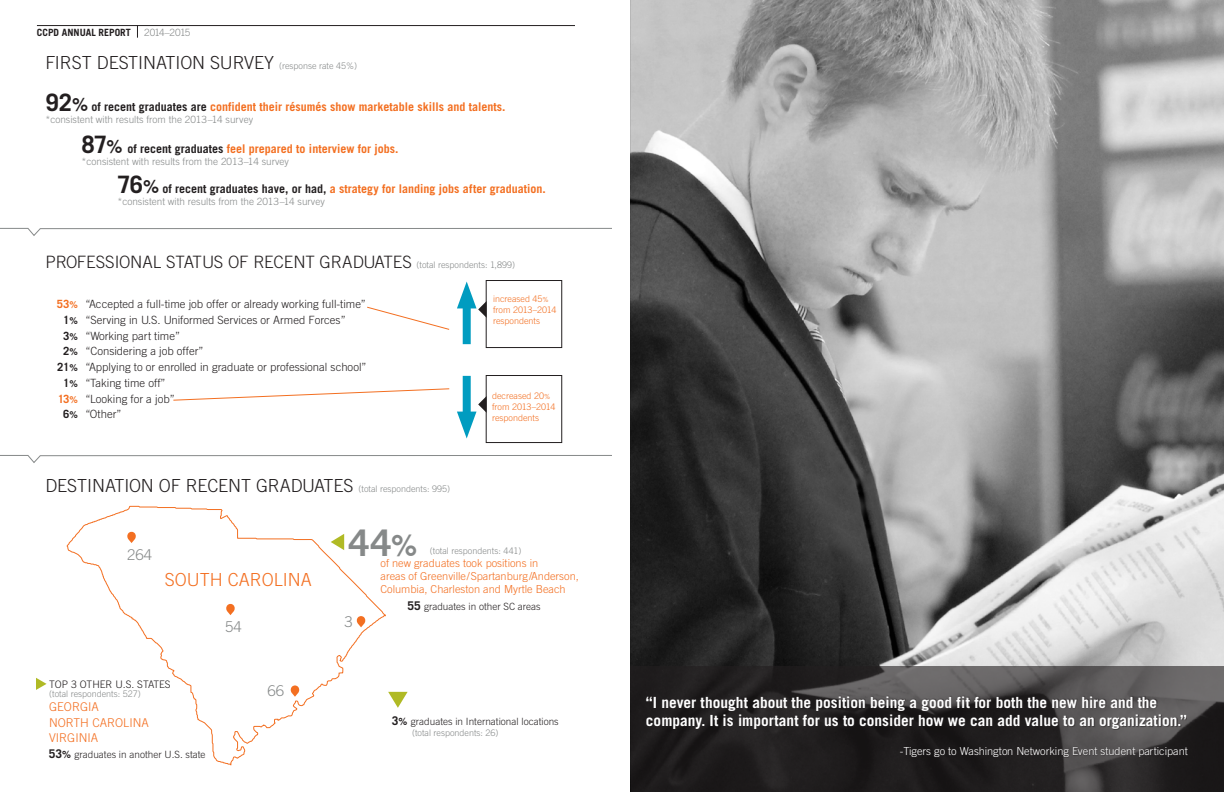
<style>
.page{position:relative;width:1224px;height:792px;background:#fff}
.page>*{position:absolute;margin:0;border:0;box-sizing:border-box;transform-origin:0 0}
.t1{font:700 36.7px "Trade Gothic LT Std";color:#868989}
.t2{font:700 29.4px "Trade Gothic LT Std";color:#868989}
.t3{font:300 18px "Trade Gothic LT Std";color:#231f20}
.t4{font:300 18px "Trade Gothic LT Std";color:#f36f21}
.t5{font:300 17px "Trade Gothic LT Std";color:#231f20}
.t6{font:700 15.4px/18.4px "Trade Gothic LT Std";color:#fff}
.t7{font:300 14.9px "Trade Gothic LT Std";color:#868989}
.t8{font:300 12.1px/15.3px "Trade Gothic LT Std";color:#f36f21}
.t9{font:700 12px "Trade Gothic LT Std";color:#f36f21}
.t10{font:300 11.4px "Trade Gothic LT Std";color:#231f20}
.t11{font:300 11px/13.2px "Trade Gothic LT Std";color:#f36f21}
.t12{font:300 11px "Trade Gothic LT Std";color:#fff}
.t13{font:300 10.4px "Trade Gothic LT Std";color:#231f20}
.t14{font:300 10px "Trade Gothic LT Std";color:#868989}
.t15{font:300 10px "Trade Gothic LT Std";color:#231f20}
.t16{font:700 10px "Trade Gothic LT Std";color:#231f20}
.t17{font:300 10px "Trade Gothic LT Std";letter-spacing:-.07em;color:#868989}
.t18{font:300 9px/10.8px "Trade Gothic LT Std";color:#f36f21}
.t19{font:300 9px "Trade Gothic LT Std";color:#868989}
.s1{font-size:9px;color:#868989}
.s2{font-size:24px;color:#231f20}
.s3{font-size:18px;color:#231f20}
.s4{color:#231f20}
.s5{font-weight:700;color:#f36f21}
.s6{font-weight:700;font-size:9.5px;color:#f36f21}
.s7{font-weight:700}
.s8{font-weight:700;font-size:9.5px}
.s9{font-size:7px}
.s10{font-weight:700;font-size:12px}
.s11{font-size:14px}
</style>
<div class="page">
<hr style="left:37px;top:25px;width:538px;height:1px;background:#231f20">
<svg style="left:137px;top:26px;width:1px;height:12px"></svg>
<div style="left:628px;top:0;width:596px;height:792px;background:#231f20;opacity:.75"></div>
<svg style="left:630px;top:666px;width:594px;height:126px;background:#312f2f"></svg>
<div style="left:646px;top:696px;width:541px;height:34px;background:#231f20;opacity:.75"></div>
<svg style="left:66px;top:505px;width:320px;height:261px"></svg>
<svg style="left:0;top:455px;width:612px;height:8px"></svg>
<svg style="left:36px;top:678px;width:11px;height:12px"></svg>
<svg style="left:0;top:228px;width:612px;height:8px"></svg>
<svg style="left:367px;top:307px;width:83px;height:23px"></svg>
<div style="left:463px;top:297px;width:8px;height:47px;background:#009cc0"></div>
<svg style="left:127px;top:531px;width:9px;height:12px"></svg>
<svg style="left:290px;top:685px;width:10px;height:12px"></svg>
<svg style="left:226px;top:603px;width:9px;height:12px"></svg>
<svg style="left:356px;top:616px;width:10px;height:11px"></svg>
<svg style="left:331px;top:534px;width:13px;height:16px"></svg>
<svg style="left:173px;top:388px;width:277px;height:13px"></svg>
<div style="left:463px;top:376px;width:8px;height:47px;background:#009cc0"></div>
<svg style="left:388px;top:692px;width:20px;height:16px"></svg>
<div style="left:900px;top:746px;width:289px;height:12px;background:#231f20;opacity:.75"></div>
<div style="left:486px;top:280px;width:76px;height:68px;border:1px solid #231f20"></div>
<div style="left:486px;top:375px;width:76px;height:68px;border:1px solid #231f20"></div>
<svg style="left:457px;top:282px;width:30px;height:36px"></svg>
<svg style="left:457px;top:396px;width:30px;height:43px"></svg>
<p class="t16" style="left:37px;top:26px;width:95px">CCPD ANNUAL REPORT</p>
<p class="t17" style="left:144px;top:26px;width:48px">2014–2015</p>
<h3 class="t3" style="left:45px;top:52px;width:313px">FIRST DESTINATION SURVEY <span class="s1">(response rate 45%)</span></h3>
<p class="t9" style="left:45px;top:99px;width:462px"><span class="s2">92</span><span class="s3">%</span> <span class="s4">of recent graduates are</span> confident their résumés show marketable skills and talents.</p>
<p class="t14" style="left:45px;top:113px;width:209px">*consistent with results from the 2013–14 survey</p>
<p class="t9" style="left:81px;top:141px;width:319px"><span class="s2">87</span><span class="s3">%</span> <span class="s4">of recent graduates</span> feel prepared to interview for jobs.</p>
<p class="t14" style="left:82px;top:155px;width:209px">*consistent with results from the 2013–14 survey</p>
<p class="t9" style="left:117px;top:182px;width:430px"><span class="s2">76</span><span class="s3">%</span> <span class="s4">of recent graduates have, or had,</span> a strategy for landing jobs after graduation.</p>
<p class="t14" style="left:117px;top:196px;width:209px">*consistent with results from the 2013–14 survey</p>
<h3 class="t5" style="left:45px;top:252px;width:471px">PROFESSIONAL STATUS OF RECENT GRADUATES <span class="s1">(total respondents: 1,899)</span></h3>
<p class="t10" style="left:57px;top:297px;width:311px"><span class="s5">53</span><span class="s6">%</span> “Accepted a full-time job offer or already working full-time”</p>
<p class="t10" style="left:63px;top:313px;width:284px"><span class="s7">1</span><span class="s8">%</span> “Serving in U.S. Uniformed Services or Armed Forces”</p>
<p class="t10" style="left:63px;top:329px;width:119px"><span class="s7">3</span><span class="s8">%</span> “Working part time”</p>
<p class="t10" style="left:63px;top:344px;width:142px"><span class="s7">2</span><span class="s8">%</span> “Considering a job offer”</p>
<p class="t10" style="left:57px;top:360px;width:311px"><span class="s7">21</span><span class="s8">%</span> “Applying to or enrolled in graduate or professional school”</p>
<p class="t10" style="left:63px;top:376px;width:104px"><span class="s7">1</span><span class="s8">%</span> “Taking time off”</p>
<p class="t10" style="left:58px;top:392px;width:119px"><span class="s5">13</span><span class="s6">%</span> “Looking for a job”</p>
<p class="t10" style="left:63px;top:408px;width:60px"><span class="s7">6</span><span class="s8">%</span> “Other”</p>
<p class="t18" style="left:493px;top:294px;width:65px">increased 45<span class="s9">% </span>from 2013–2014 respondents</p>
<p class="t18" style="left:492px;top:390px;width:65px">decreased 20<span class="s9">% </span>from 2013–2014 respondents</p>
<h3 class="t3" style="left:45px;top:475px;width:406px">DESTINATION OF RECENT GRADUATES <span class="s1">(total respondents: 995)</span></h3>
<h1 class="t1" style="left:349px;top:520px;width:44px">44</h1>
<p class="t11" style="left:381px;top:556px;width:159px">of new graduates took positions in</p>
<h2 class="t2" style="left:391px;top:528px;width:28px">%</h2>
<p class="t11" style="left:381px;top:570px;width:200px">areas of Greenville/Spartanburg/Anderson,<br>Columbia, Charleston and Myrtle Beach</p>
<p class="t19" style="left:430px;top:546px;width:93px">(total respondents: 441)</p>
<h3 class="t7" style="left:127px;top:546px;width:26px">264</h3>
<h3 class="t4" style="left:165px;top:569px;width:149px">SOUTH CAROLINA</h3>
<p class="t13" style="left:49px;top:678px;width:123px">TOP 3 OTHER U.S. STATES</p>
<p class="t8" style="left:49px;top:699px;width:101px">GEORGIA<br>NORTH CAROLINA<br>VIRGINIA</p>
<p class="t19" style="left:49px;top:689px;width:93px">(total respondents: 527)</p>
<p class="t15" style="left:49px;top:749px;width:158px"><span class="s10">53</span><span class="s7">%</span> graduates in another U.S. state</p>
<h3 class="t7" style="left:225px;top:618px;width:18px">54</h3>
<h3 class="t7" style="left:345px;top:613px;width:10px">3</h3>
<h3 class="t7" style="left:268px;top:682px;width:18px">66</h3>
<p class="t15" style="left:407px;top:600px;width:135px"><span class="s10">55</span> graduates in other SC areas</p>
<p class="t15" style="left:392px;top:715px;width:168px"><span class="s10">3</span><span class="s7">%</span> graduates in International locations</p>
<p class="t19" style="left:412px;top:728px;width:88px">(total respondents: 26)</p>
<h3 class="t6" style="left:646px;top:693px;width:542px">“I never thought about the position being a good fit for both the new hire and the company<span class="s11">.</span> It is important for us to consider how we can add value to an organization<span class="s11">.</span>”</h3>
<p class="t12" style="left:900px;top:745px;width:290px">-Tigers go to Washington Networking Event student participant</p>
</div>
